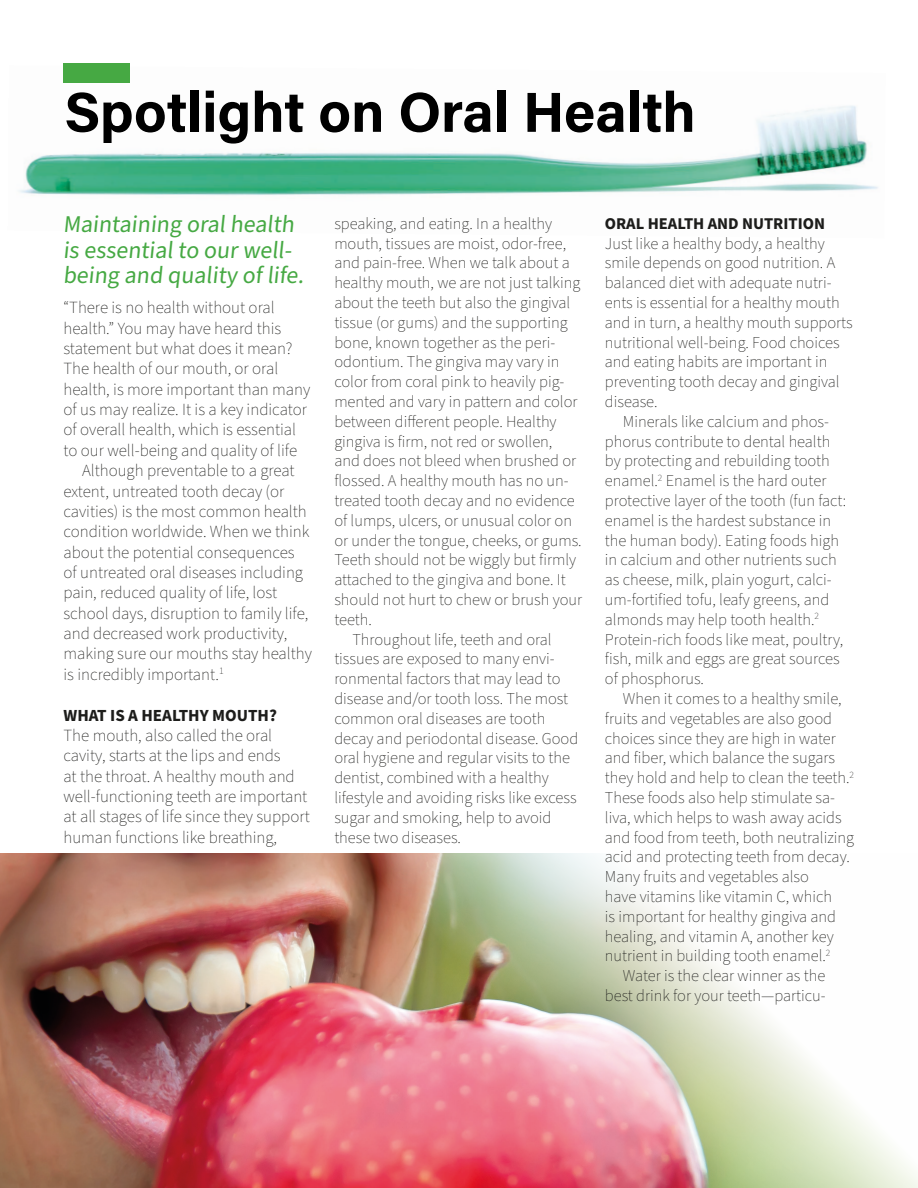
<style>
.page{position:relative;width:918px;height:1188px;background:#fff}
.page>*{position:absolute;margin:0;border:0;box-sizing:border-box;transform-origin:0 0}
.Titles{font:700 56.4px "Acumin Pro";color:#000}
.Pull_Quote_-_Yellow{font:24px/25.5px "Source Sans Pro";color:#46a943}
.Images_Description{font:200 16.95px/20.4px "Source Sans Pro";color:#1d1d1b}
.Images_Description-2{font:700 16.95px "Source Sans Pro";color:#1d1d1b}
.Images_Description-3{font:200 16.5px/19.8px "Source Sans Pro";color:#1d1d1b}
.Images_Description-4{font:700 16.5px "Source Sans Pro";color:#1d1d1b}
</style>
<div class="page">
<img style="left:0;top:854px;width:918px;height:334px">
<img style="left:19px;top:65px;width:859px;height:131px">
<div style="left:64px;top:63px;width:66px;height:19px;background:#46a943"></div>
<h2 class="Titles" style="left:65px;top:72px;width:633px">Spotlight on Oral Health</h2>
<h3 class="Pull_Quote_-_Yellow" style="left:63px;top:212px;width:246px">Maintaining oralhealth is essentialto our well&shy;being and quality of life.</h3>
<p class="Images_Description" style="left:63px;top:298px;width:248px">“There is no health without oral health.” You may have heard this statement but what does it mean?<br>The health of our mouth, or oral health, is more important than many of us may realize. It is a key indicator of overall health, which is essential to our well-being and quality of life</p>
<p class="Images_Description" style="left:63px;top:461px;width:250px;text-indent:19px">Although preventable to a great extent, untreated tooth decay (or cavities) is the most common health condition worldwide. When we think about the potential consequences of untreated oral diseases including pain, reduced quality of life, lost school days, disruption to family life, and decreased work productivity, making sure our mouths stay healthy is incredibly important.<sup>1</sup></p>
<p class="Images_Description-2" style="left:63px;top:703px;width:215px">WHAT IS A HEALTHY MOUTH?</p>
<p class="Images_Description" style="left:63px;top:726px;width:248px">The mouth, also called the oral cavity, starts at the lips and ends<br>at the throat. A healthy mouth and well-functioning teeth are important at all stages of life since they support human functions like breathing,</p>
<p class="Images_Description-3" style="left:334px;top:214px;width:249px">speaking, and eating. In a healthy mouth, tissues are moist, odor-free, and pain-free. When we talk about a healthy mouth, we are not just talking about the teeth but also the gingival tissue (or gums) and the supporting bone, known together as the peri&shy;odontium. The gingiva may vary in color from coral pink to heavily pig&shy;mented and vary in pattern and color between different people. Healthy gingiva is firm, not red or swollen,<br>and does not bleed when brushed or flossed. A healthy mouth has no un&shy;treated tooth decay and no evidence of lumps, ulcers, or unusual color on or under the tongue, cheeks, or gums.<br>Teeth should not be wiggly but firmly attached to the gingiva and bone. It should not hurt to chew or brush your teeth.</p>
<p class="Images_Description-3" style="left:334px;top:630px;width:246px;text-indent:18px">Throughout life, teeth and oral tissues are exposed to many envi&shy;ronmental factors that may lead to disease and/or tooth loss. The most common oral diseases are tooth decay and periodontal disease. Good oral hygiene and regular visits to the dentist, combined with a healthy lifestyle and avoiding risks like excess sugar and smoking, help to avoid these two diseases.</p>
<p class="Images_Description-4" style="left:605px;top:212px;width:222px">ORAL HEALTH AND NUTRITION</p>
<p class="Images_Description-3" style="left:605px;top:234px;width:249px">Just like a healthy body, a healthy smile depends on good nutrition. A balanced diet with adequate nutri&shy;ents is essential for a healthy mouth and in turn, a healthy mouth supports nutritional well-being. Food choices and eating habits are important in preventing tooth decay and gingival disease.</p>
<p class="Images_Description-3" style="left:605px;top:412px;width:243px;text-indent:18px">Minerals like calcium and phos&shy;phorus contribute to dental health by protecting and rebuilding tooth enamel.<sup>2</sup> Enamel is the hard outer protective layer of the tooth (fun fact: enamel is the hardest substance in the human body). Eating foods high in calcium and other nutrients such as cheese, milk, plain yogurt, calci&shy;um-fortified tofu, leafy greens, and almonds may help tooth health.<sup>2<br></sup>Protein-rich foods like meat, poultry, fish, milk and eggs are great sources of phosphorus.</p>
<p class="Images_Description-3" style="left:605px;top:689px;width:251px;text-indent:18px">When it comes to a healthy smile, fruits and vegetables are also good choices since they are high in water and fiber, which balance the sugars they hold and help to clean the teeth.<sup>2<br></sup>These foods also help stimulate sa&shy;liva, which helps to wash away acids and food from teeth, both neutralizing acid and protecting teeth from decay.<br>Many fruits and vegetables also<br>have vitamins like vitamin C, which<br>is important for healthy gingiva and healing, and vitamin A, another key nutrient in building tooth enamel.<sup>2</sup></p>
<p class="Images_Description-3" style="left:605px;top:966px;width:222px;text-align:right">Water is the clear winner as the best drink for your teeth—particu-</p>
</div>
